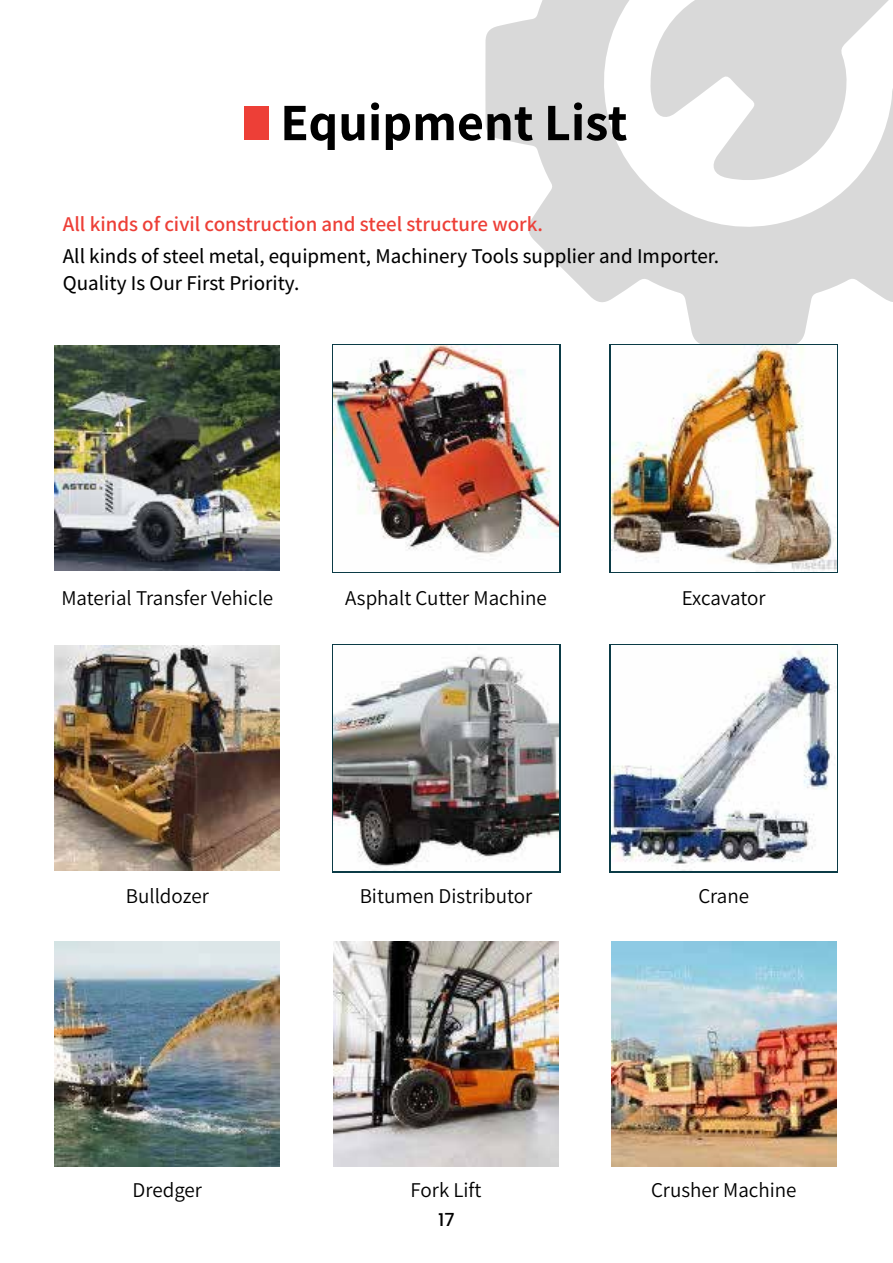
<style>
.page{position:relative;width:893px;height:1263px;background:#fff}
.page>*{position:absolute;margin:0;border:0;box-sizing:border-box;transform-origin:0 0}
.t1{font:700 52.5px "Assistant";color:#000}
.t2{font:21px "Assistant";color:#000}
.t3{font:500 21px/27px "Assistant";color:#000}
.t4{font:600 21px "Assistant";color:#ed3f37}
.t5{font:500 18px "Poppins";color:#000}
</style>
<div class="page">
<svg style="left:485px;top:0;width:407px;height:346px;fill:#d9d9d9"></svg>
<svg style="left:650px;top:0;width:239px;height:190px;fill:#d9d9d9"></svg>
<div style="left:244px;top:106px;width:25px;height:34px;background:#ed3f37"></div>
<img style="left:55px;top:346px;width:225px;height:225px">
<div style="left:332px;top:344px;width:228px;height:229px;background:#fefefe"></div>
<img style="left:333px;top:345px;width:226px;height:211px">
<svg style="left:609px;top:344px;width:229px;height:229px;fill:#0b3b46"></svg>
<img style="left:611px;top:346px;width:225px;height:225px">
<img style="left:55px;top:645px;width:225px;height:225px">
<div style="left:332px;top:644px;width:228px;height:228px;background:linear-gradient(to right,#fcfcfc,#fefefe)"></div>
<img style="left:334px;top:645px;width:225px;height:225px">
<div style="left:609px;top:644px;width:229px;height:228px;background:linear-gradient(to right,#fdfdfd,#fefefe)"></div>
<img style="left:611px;top:645px;width:225px;height:225px">
<img style="left:55px;top:941px;width:225px;height:225px">
<img style="left:334px;top:941px;width:225px;height:225px">
<img style="left:611px;top:941px;width:225px;height:225px">
<svg style="left:892px;top:89px;width:1px;height:213px"></svg>
<h1 class="t1" style="left:280px;top:87px;width:349px">Equipment List</h1>
<p class="t4" style="left:63px;top:209px;width:482px">All kinds of civil construction and steel structure work.</p>
<p class="t3" style="left:63px;top:241px;width:658px">All kinds of steel metal, equipment, Machinery Tools supplier and Importer.<br>Quality Is Our First Priority.</p>
<p class="t2" style="left:61px;top:584px;width:213px">Material Transfer Vehicle</p>
<p class="t2" style="left:345px;top:584px;width:203px">Asphalt Cutter Machine</p>
<p class="t2" style="left:682px;top:584px;width:85px">Excavator</p>
<p class="t2" style="left:126px;top:882px;width:85px">Bulldozer</p>
<p class="t2" style="left:360px;top:882px;width:174px">Bitumen Distributor</p>
<p class="t2" style="left:698px;top:882px;width:52px">Crane</p>
<p class="t2" style="left:133px;top:1176px;width:71px">Dredger</p>
<p class="t2" style="left:410px;top:1176px;width:73px">Fork Lift</p>
<p class="t2" style="left:651px;top:1176px;width:147px">Crusher Machine</p>
<p class="t5" style="left:438px;top:1207px;width:18px">17</p>
</div>
